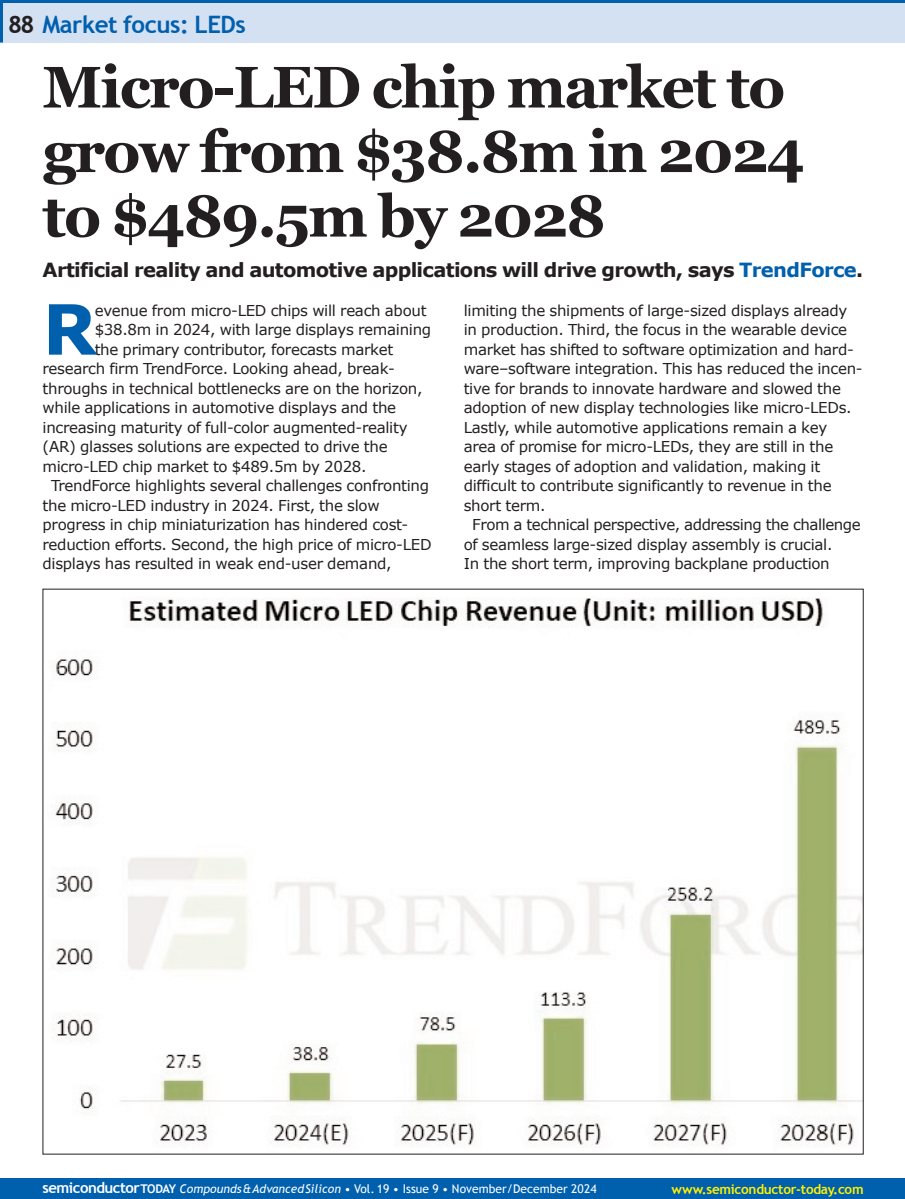
<style>
.page{position:relative;width:905px;height:1199px;background:#fff}
.page>*{position:absolute;margin:0;border:0;box-sizing:border-box;transform-origin:0 0}
.t1{font:700 69.3px "Verdana";color:#0160ae}
.t2{font:700 58.5px/64.5px "Georgia";letter-spacing:-.03em;color:#231f20}
.t3{font:700 24px "Trebuchet MS";letter-spacing:-.02em;color:#0160ae}
.t4{font:700 19.5px "Verdana";letter-spacing:-.035em;color:#231f20}
.t5{font:15px "Verdana";letter-spacing:-.02em;color:#231f20}
.t6{font:700 13.5px "Trebuchet MS";letter-spacing:-.02em;color:#fff101}
.t7{font:12px "Trebuchet MS";letter-spacing:.005em;color:#fff}
.s1{color:#231f20}
.s2{color:#0160ae}
.s3{font-weight:700;font-size:15px}
.s4{font-weight:700}
.s5{font-style:italic}
</style>
<div class="page">
<div style="left:0;top:0;width:904px;height:43px;background:#d4e1f2"></div>
<hr style="left:0;top:0;width:3px;height:43px;background:#0160ae">
<div style="left:0;top:1178px;width:904px;height:20px;background:#0160ae"></div>
<hr style="left:0;top:0;width:904px;height:3px;background:#0160ae">
<img style="left:53px;top:598px;width:808px;height:548px">
<p class="t3" style="left:8px;top:10px;width:239px"><span class="s1">88</span> Market focus: LEDs</p>
<p class="t2" style="left:43px;top:55px;width:763px">Micro-LED chip market to grow from $38.8m in 2024 to $489.5m by 2028</p>
<p class="t4" style="left:43px;top:257px;width:822px">Artificial reality and automotive applications will drive growth, says <span class="s2">TrendForce</span>.</p>
<p class="t5" style="left:95px;top:300px;width:333px">evenue from micro-LED chips will reach about</p>
<p class="t5" style="left:95px;top:320px;width:338px">$38.8m in 2024, with large displays remaining</p>
<p class="t5" style="left:95px;top:339px;width:300px">the primary contributor, forecasts market</p>
<p class="t5" style="left:43px;top:359px;width:354px">research firm TrendForce. Looking ahead, break-</p>
<p class="t5" style="left:43px;top:378px;width:381px">throughs in technical bottlenecks are on the horizon,</p>
<p class="t5" style="left:43px;top:398px;width:355px">while applications in automotive displays and the</p>
<p class="t5" style="left:43px;top:417px;width:366px">increasing maturity of full-color augmented-reality</p>
<p class="t5" style="left:43px;top:437px;width:346px">(AR) glasses solutions are expected to drive the</p>
<p class="t5" style="left:43px;top:456px;width:325px">micro-LED chip market to $489.5m by 2028.</p>
<p class="t5" style="left:51px;top:476px;width:379px">TrendForce highlights several challenges confronting</p>
<p class="t5" style="left:43px;top:495px;width:338px">the micro-LED industry in 2024. First, the slow</p>
<p class="t5" style="left:43px;top:515px;width:367px">progress in chip miniaturization has hindered cost-</p>
<p class="t5" style="left:43px;top:534px;width:390px">reduction efforts. Second, the high price of micro-LED</p>
<p class="t5" style="left:43px;top:554px;width:350px">displays has resulted in weak end-user demand,</p>
<p class="t1" style="left:43px;top:285px;width:56px">R</p>
<p class="t5" style="left:463px;top:300px;width:385px">limiting the shipments of large-sized displays already</p>
<p class="t5" style="left:463px;top:320px;width:385px">in production. Third, the focus in the wearable device</p>
<p class="t5" style="left:463px;top:339px;width:391px">market has shifted to software optimization and hard-</p>
<p class="t5" style="left:463px;top:359px;width:400px">ware–software integration. This has reduced the incen-</p>
<p class="t5" style="left:463px;top:378px;width:379px">tive for brands to innovate hardware and slowed the</p>
<p class="t5" style="left:463px;top:398px;width:389px">adoption of new display technologies like micro-LEDs.</p>
<p class="t5" style="left:463px;top:417px;width:365px">Lastly, while automotive applications remain a key</p>
<p class="t5" style="left:463px;top:437px;width:371px">area of promise for micro-LEDs, they are still in the</p>
<p class="t5" style="left:463px;top:456px;width:358px">early stages of adoption and validation, making it</p>
<p class="t5" style="left:463px;top:476px;width:369px">difficult to contribute significantly to revenue in the</p>
<p class="t5" style="left:463px;top:495px;width:83px">short term.</p>
<p class="t5" style="left:472px;top:515px;width:390px">From a technical perspective, addressing the challenge</p>
<p class="t5" style="left:463px;top:534px;width:370px">of seamless large-sized display assembly is crucial.</p>
<p class="t5" style="left:463px;top:554px;width:367px">In the short term, improving backplane production</p>
<p class="t7" style="left:43px;top:1181px;width:555px"><span class="s3">semiconductor</span><span class="s4">TODAY</span> <span class="s5">Compounds&amp;AdvancedSilicon</span> • Vol. 19 • Issue 9 • November/December 2024</p>
<p class="t6" style="left:671px;top:1180px;width:194px">www.semiconductor-today.com</p>
</div>
